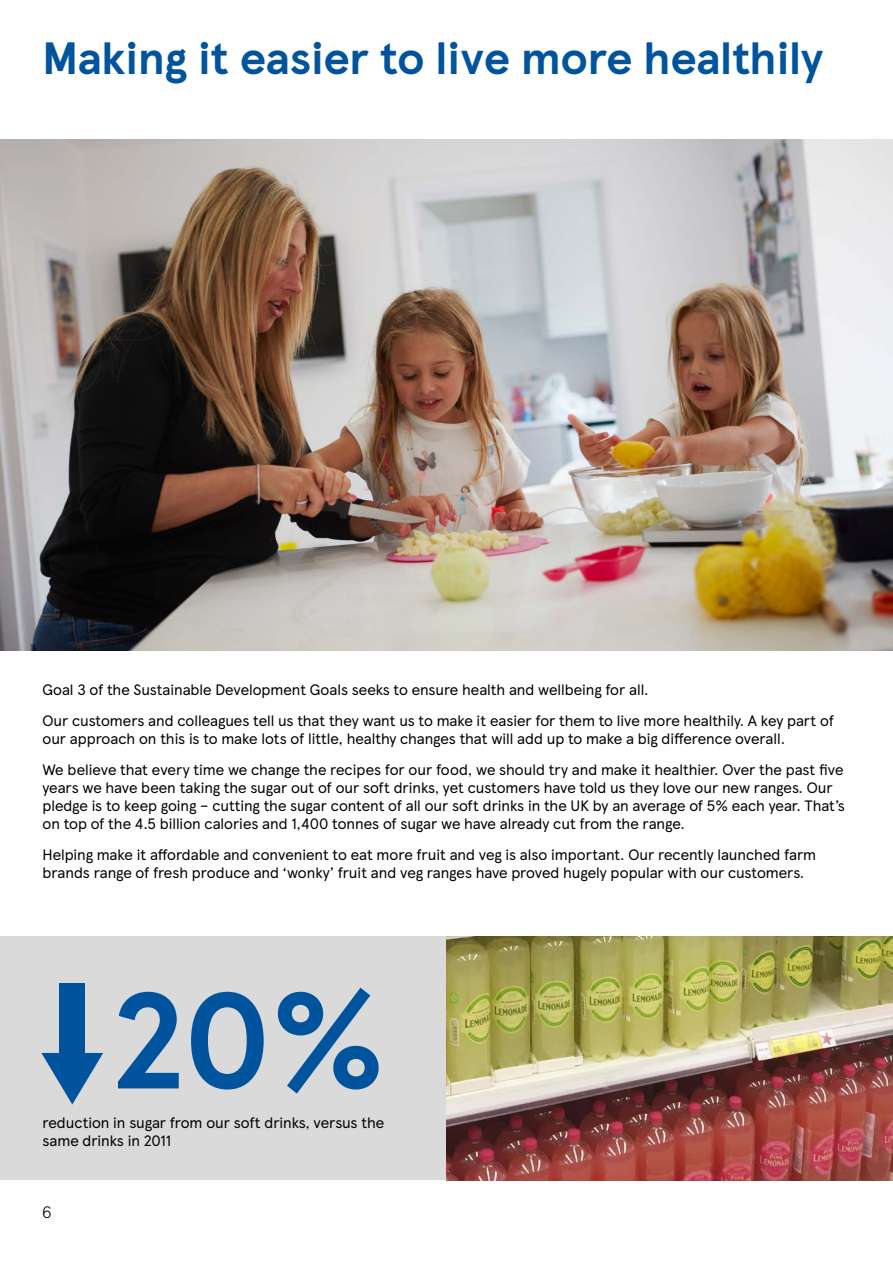
<style>
.page{position:relative;width:893px;height:1263px;background:#fff}
.page>*{position:absolute;margin:0;border:0;box-sizing:border-box;transform-origin:0 0}
.t1{font:700 136.5px "TESCO Modern";color:#00549d}
.t2{font:700 45px "TESCO Modern";color:#00549d}
.t3{font:300 16.5px "TESCO Modern";color:#000}
.t4{font:15px/18px "TESCO Modern";color:#000}
</style>
<div class="page">
<img style="left:0;top:139px;width:893px;height:512px">
<div style="left:0;top:936px;width:446px;height:244px;background:#dadada"></div>
<div style="left:59px;top:984px;width:26px;height:98px;background:#00549d"></div>
<svg style="left:41px;top:1053px;width:62px;height:51px"></svg>
<img style="left:446px;top:936px;width:447px;height:244px">
<h2 class="t2" style="left:43px;top:24px;width:782px">Making it easier to live more healthily</h2>
<p class="t4" style="left:43px;top:674px;width:793px;line-height:30.8px">Goal 3 of the Sustainable Development Goals seeks to ensure health and wellbeing for all.<br>Our customers and colleagues tell us that they want us to make it easier for them to live more healthily. A key part of</p>
<p class="t4" style="left:43px;top:722px;width:802px;line-height:30.8px">our approach on this is to make lots of little, healthy changes that will add up to make a big difference overall.<br>We believe that every time we change the recipes for our food, we should try and make it healthier. Over the past five</p>
<p class="t4" style="left:43px;top:777px;width:804px">years we have been taking the sugar out of our soft drinks, yet customers have told us they love our new ranges. Our pledge is to keep going – cutting the sugar content of all our soft drinks in the UK by an average of 5% each year. That’s on top of the 4.5 billion calories and 1,400 tonnes of sugar we have already cut from the range.</p>
<p class="t4" style="left:43px;top:844px;width:775px">Helping make it affordable and convenient to eat more fruit and veg is also important. Our recently launched farm brands range of fresh produce and ‘wonky’ fruit and veg ranges have proved hugely popular with our customers.</p>
<h1 class="t1" style="left:110px;top:936px;width:277px">20%</h1>
<p class="t4" style="left:43px;top:1112px;width:343px">reduction in sugar from our soft drinks, versus the same drinks in 2011</p>
<p class="t3" style="left:43px;top:1200px;width:11px">6</p>
</div>
